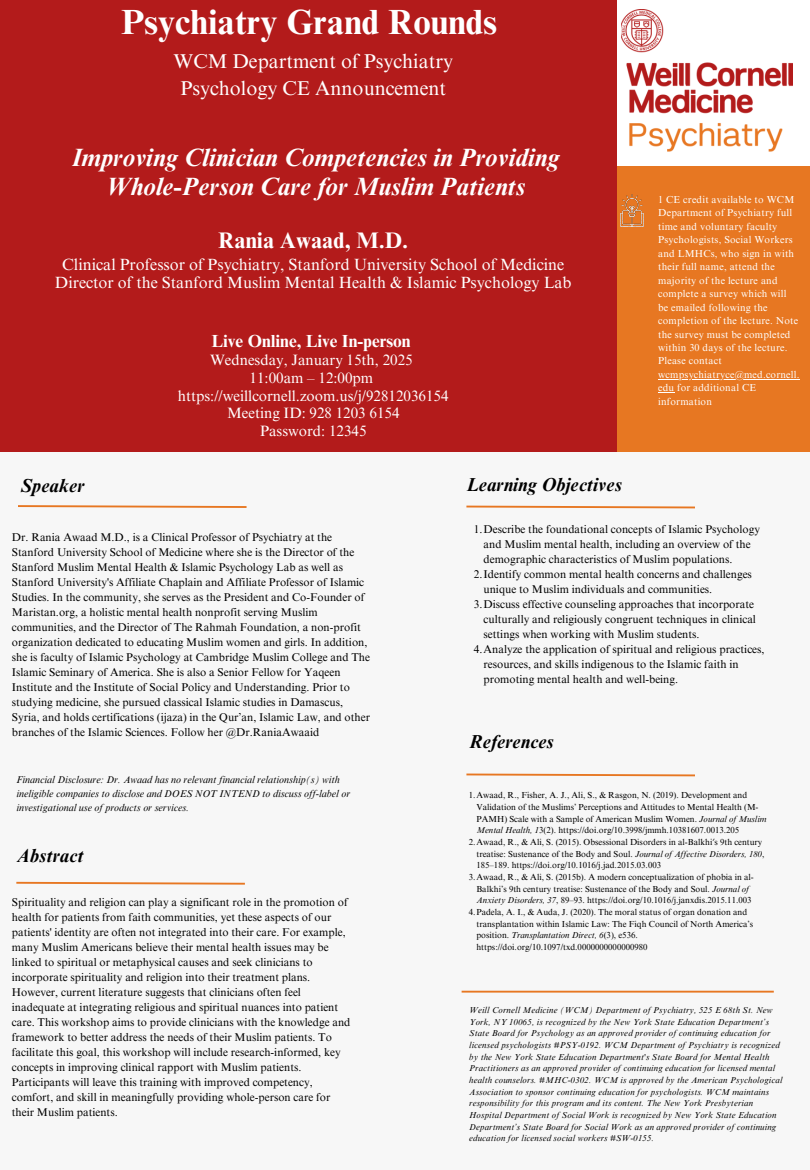
<style>
.page{position:relative;width:810px;height:1170px;background:#fff}
.page>*{position:absolute;margin:0;border:0;box-sizing:border-box;transform-origin:0 0}
.t1{font:700 35px "Times NRMT Pro";color:#fff}
.t2{font:italic 700 25px/29px "Times NRMT Pro";color:#fff;text-align:center}
.t3{font:700 22.5px "Times NRMT Pro";color:#fff}
.t4{font:20px/27.2px "Times NRMT Pro";color:#fff;text-align:center}
.t5{font:italic 700 18.75px "Times NRMT Pro";color:#000}
.t6{font:700 17.5px "Times NRMT Pro";color:#fff}
.t7{font:16.25px/19px "Times NRMT Pro";color:#fff;text-align:center}
.t8{font:15px/17.6px "Times NRMT Pro";color:#fff;text-align:center}
.t9{font:11.25px/15px "Times NRMT Pro";color:#000}
.t10{font:10.12px/13.5px "Times NRMT Pro";letter-spacing:.02em;color:#fff}
.t11{font:italic 10px/13.9px "Times NRMT Pro";color:#000}
.t12{font:8.75px/11.6px "Times NRMT Pro";color:#000}
.t13{font:italic 8.75px/11.6px "Times NRMT Pro";letter-spacing:.02em;color:#000}
.s1{font-style:italic}
.s2{font-family:"Noto Sans"}
</style>
<div class="page">
<div style="left:0;top:452px;width:810px;height:718px;background:#f7f7f7"></div>
<div style="left:601px;top:166px;width:209px;height:286px;background:#e77722"></div>
<div style="left:0;top:0;width:616px;height:452px;background:#b31b1b"></div>
<img style="left:622px;top:10px;width:170px;height:142px">
<svg style="left:466px;top:773px;width:229px;height:4px"></svg>
<hr style="left:462px;top:991px;width:312px;height:2px;background:#e77722">
<svg style="left:466px;top:505px;width:229px;height:4px"></svg>
<svg style="left:18px;top:505px;width:229px;height:3px"></svg>
<svg style="left:16px;top:881px;width:229px;height:4px"></svg>
<img style="left:620px;top:194px;width:24px;height:32px">
<hr style="left:658px;top:379px;width:142px;height:1px;background:#fff">
<svg style="left:658px;top:392px;width:16px;height:1px"></svg>
<p class="t1" style="left:121px;top:9px;width:377px">Psychiatry Grand Rounds</p>
<p class="t4" style="left:174px;top:50px;width:281px">WCM Department of Psychiatry<br>Psychology CE Announcement</p>
<h1 class="t2" style="left:72px;top:146px;width:489px">Improving Clinician Competencies in Providing<br>Whole-Person Care for Muslim Patients</h1>
<p class="t3" style="left:218px;top:232px;width:192px">Rania Awaad, M.D.</p>
<p class="t7" style="left:55px;top:256px;width:518px">Clinical Professor of Psychiatry, Stanford University School of Medicine<br>Director of the Stanford Muslim Mental Health &amp; Islamic Psychology Lab</p>
<h3 class="t5" style="left:21px;top:479px;width:66px">Speaker</h3>
<h4 class="t6" style="left:212px;top:334px;width:201px">Live Online, Live In-person</h4>
<h4 class="t8" style="left:178px;top:353px;width:272px">Wednesday, January 15th, 2025<br>11:00am – 12:00pm https://weillcornell.zoom.us/j/92812036154<br>Meeting ID: 928 1203 6154</h4>
<h4 class="t8" style="left:260px;top:424px;width:108px">Password: 12345</h4>
<p class="t5" style="left:466px;top:477px;width:157px">Learning Objectives</p>
<h2 class="t10" style="left:658px;top:194px;width:142px">1 CE credit available to WCM<br>Department of Psychiatry full time and voluntary faculty<br>Psychologists, Social Workers and LMHCs, who sign in with their full name, attend the majority of the lecture and complete a survey which will be emailed following the completion of the lecture. Note the survey must be completed within 30 days of the lecture.<br>Please contact</h2>
<p class="t10" style="left:658px;top:369px;width:143px">wcmpsychiatryce@med.cornell. edu for additional CE information</p>
<p class="t9" style="left:12px;top:531px;width:360px">Dr. Rania Awaad M.D., is a Clinical Professor of Psychiatry at the Stanford University School of Medicine where she is the Director of the Stanford Muslim Mental Health &amp; Islamic Psychology Lab as well as Stanford University's Affiliate Chaplain and Affiliate Professor of Islamic Studies. In the community, she serves as the President and Co-Founder of Maristan.org, a holistic mental health nonprofit serving Muslim communities, and the Director of The Rahmah Foundation, a non-profit organization dedicated to educating Muslim women and girls. In addition, she is faculty of Islamic Psychology at Cambridge Muslim College and The Islamic Seminary of America. She is also a Senior Fellow for Yaqeen Institute and the Institute of Social Policy and Understanding. Prior to studying medicine, she pursued classical Islamic studies in Damascus, Syria, and holds certifications (ijaza) in the Qur’an, Islamic Law, and other branches of the Islamic Sciences. Follow her @Dr.RaniaAwaaid</p>
<p class="t11" style="left:16px;top:774px;width:335px">Financial Disclosure: Dr. Awaad has no relevant financial relationship(s) with ineligible companies to disclose and DOES NOT INTEND to discuss off-label or investigational use of products or services.</p>
<p class="t5" style="left:16px;top:848px;width:69px">Abstract</p>
<p class="t9" style="left:12px;top:896px;width:340px">Spirituality and religion can play a significant role in the promotion of health for patients from faith communities, yet these aspects of our patients' identity are often not integrated into their care. For example, many Muslim Americans believe their mental health issues may be linked to spiritual or metaphysical causes and seek clinicians to incorporate spirituality and religion into their treatment plans.<br>However, current literature suggests that clinicians often feel inadequate at integrating religious and spiritual nuances into patient care. This workshop aims to provide clinicians with the knowledge and framework to better address the needs of their Muslim patients. To facilitate this goal, this workshop will include research-informed, key concepts in improving clinical rapport with Muslim patients.<br>Participants will leave this training with improved competency, comfort, and skill in meaningfully providing whole-person care for their Muslim patients.</p>
<p class="t9" style="left:484px;top:523px;width:278px;text-indent:-10px">1.Describe the foundational concepts of Islamic Psychology and Muslim mental health, including an overview of the demographic characteristics of Muslim populations.</p>
<h6 class="t9" style="left:484px;top:568px;width:270px;text-indent:-10px">2.Identify common mental health concerns and challenges unique to Muslim individuals and communities.</h6>
<h2 class="t9" style="left:484px;top:598px;width:274px;text-indent:-10px">3.Discuss effective counseling approaches that incorporate culturally and religiously congruent techniques in clinical settings when working with Muslim students.</h2>
<p class="t9" style="left:484px;top:643px;width:283px;text-indent:-10px">4.Analyze the application of spiritual and religious practices, resources, and skills indigenous to the Islamic faith in promoting mental health and well-being.</p>
<h2 class="t5" style="left:469px;top:734px;width:86px">References</h2>
<h5 class="t12" style="left:476px;top:791px;width:291px;text-indent:-8px">1.Awaad, R., Fisher, A. J., Ali, S., &amp; Rasgon, N. (2019). Development and Validation of the Muslims’ Perceptions and Attitudes to Mental Health (M-PAMH) Scale with a Sample of American Muslim Women. <span class="s1">Journal of Muslim Mental Health, 1</span>3(2). https://doi.org/10.3998/jmmh.10381607.0013.205</h5>
<h6 class="t12" style="left:476px;top:837px;width:290px;text-indent:-8px">2.Awaad, R., &amp; Ali, S. (2015). Obsessional Disorders in al-Balkhi<span class="s2">′</span>s 9th century treatise: Sustenance of the Body and Soul. <span class="s1">Journal of Affective Disorders, 180</span>,<br>185–189. https://doi.org/10.1016/j.jad.2015.03.003</h6>
<h2 class="t12" style="left:476px;top:872px;width:279px;text-indent:-8px">3.Awaad, R., &amp; Ali, S. (2015b). A modern conceptualization of phobia in al-<br>Balkhi’s 9th century treatise: Sustenance of the Body and Soul. <span class="s1">Journal of<br>Anxiety Disorders, 37</span>, 89–93. https://doi.org/10.1016/j.janxdis.2015.11.003</h2>
<h5 class="t12" style="left:476px;top:907px;width:278px;text-indent:-8px">4.Padela, A. I., &amp; Auda, J. (2020). The moral status of organ donation and transplantation within Islamic Law: The Fiqh Council of North America’s position. <span class="s1">Transplantation Direct, 6</span>(3), e536. https://doi.org/10.1097/txd.0000000000000980</h5>
<p class="t13" style="left:469px;top:1005px;width:315px">Weill Cornell Medicine (WCM) Department of Psychiatry, 525 E 68th St. New York, NY 10065, is recognized by the New York State Education Department’s State Board for Psychology as an approved provider of continuing education for licensed psychologists #PSY-0192. WCM Department of Psychiatry is recognized by the New York State Education Department's State Board for Mental Health Practitioners as an approved provider of continuing education for licensed mental health counselors. #MHC-0302. WCM is approved by the American Psychological Association to sponsor continuing education for psychologists. WCM maintains responsibility for this program and its content. The New York Presbyterian Hospital Department of Social Work is recognized by New York State Education Department’s State Board for Social Work as an approved provider of continuing education for licensed social workers #SW-0155.</p>
</div>
